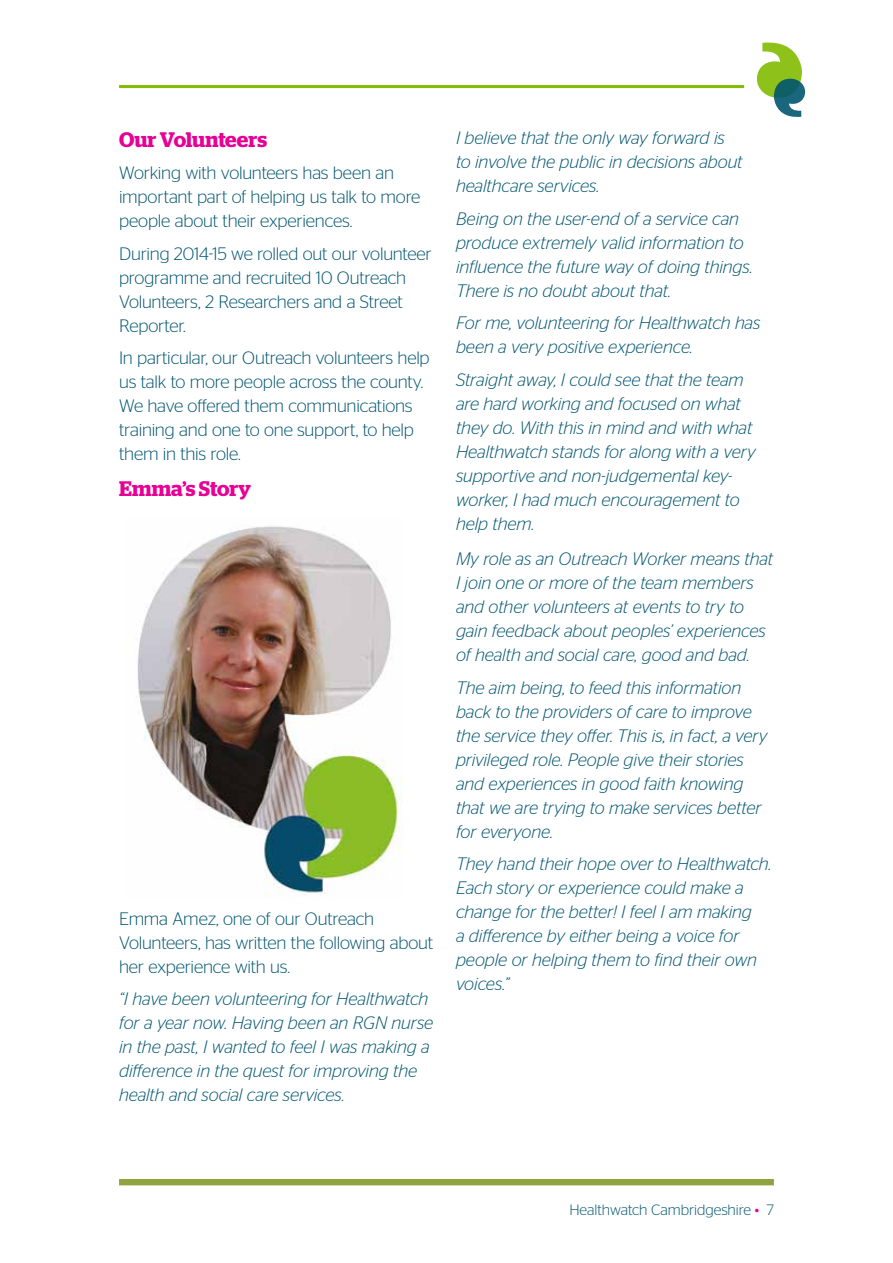
<style>
.page{position:relative;width:893px;height:1263px;background:#fff}
.page>*{position:absolute;margin:0;border:0;box-sizing:border-box;transform-origin:0 0}
.t1{font:600 21px "Stag";color:#e70095}
.t2{font:italic 300 18px/24px "Stag Sans";letter-spacing:-.01em;color:#00556f}
.t3{font:300 18px/24px "Stag Sans";letter-spacing:-.01em;color:#00556f}
.t4{font:300 15px "Stag Sans";letter-spacing:-.005em;color:#00556f}
.s1{color:#e70095}
</style>
<div class="page">
<hr style="left:119px;top:85px;width:625px;height:3px;background:#82bc00">
<div style="left:119px;top:1179px;width:655px;height:6px;background:#90a342"></div>
<svg style="left:757px;top:42px;width:48px;height:75px"></svg>
<img style="left:137px;top:526px;width:266px;height:371px">
<p class="t1" style="left:119px;top:127px;width:150px">Our Volunteers</p>
<p class="t3" style="left:119px;top:160px;width:303px">Working with volunteers has been an important part of helping us talk to more people about their experiences.</p>
<p class="t3" style="left:119px;top:241px;width:314px">During 2014-15 we rolled out our volunteer programme and recruited 10 Outreach<br>Volunteers, 2 Researchers and a Street<br>Reporter.</p>
<p class="t3" style="left:119px;top:345px;width:312px">In particular, our Outreach volunteers help us talk to more people across the county.<br>We have offered them communications training and one to one support, to help them in this role.</p>
<p class="t1" style="left:119px;top:476px;width:133px">Emma’s Story</p>
<p class="t3" style="left:119px;top:906px;width:316px">Emma Amez, one of our Outreach<br>Volunteers, has written the following about her experience with us.</p>
<p class="t2" style="left:119px;top:987px;width:316px">“I have been volunteering for Healthwatch for a year now. Having been an RGN nurse in the past, I wanted to feel I was making a difference in the quest for improving the health and social care services.</p>
<p class="t2" style="left:456px;top:126px;width:288px">I believe that the only way forward is to involve the public in decisions about healthcare services.</p>
<p class="t2" style="left:456px;top:206px;width:298px">Being on the user-end of a service can produce extremely valid information to influence the future way of doing things.<br>There is no doubt about that.</p>
<p class="t2" style="left:456px;top:311px;width:306px">For me, volunteering for Healthwatch has been a very positive experience.</p>
<p class="t2" style="left:456px;top:367px;width:301px">Straight away, I could see that the team are hard working and focused on what they do. With this in mind and with what Healthwatch stands for along with a very supportive and non-judgemental key&shy;worker, I had much encouragement to help them.</p>
<p class="t2" style="left:456px;top:546px;width:319px">My role as an Outreach Worker means that I join one or more of the team members and other volunteers at events to try to gain feedback about peoples’ experiences of health and social care, good and bad.</p>
<p class="t2" style="left:456px;top:675px;width:313px">The aim being, to feed this information back to the providers of care to improve the service they offer. This is, in fact, a very privileged role. People give their stories and experiences in good faith knowing that we are trying to make services better for everyone.</p>
<p class="t2" style="left:456px;top:851px;width:317px">They hand their hope over to Healthwatch.<br>Each story or experience could make a change for the better! I feel I am making<br>a difference by either being a voice for people or helping them to find their own voices.”</p>
<p class="t4" style="left:569px;top:1202px;width:206px">Healthwatch Cambridgeshire <span class="s1">•</span> 7</p>
</div>
